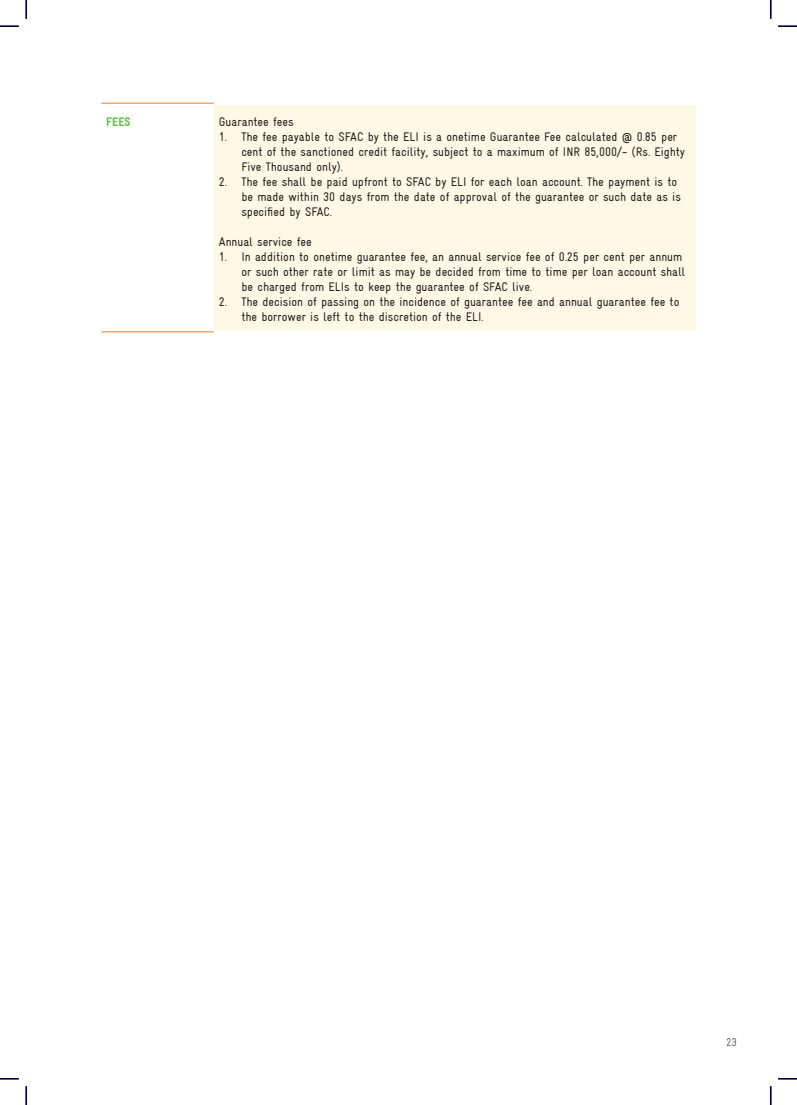
<style>
.page{position:relative;width:797px;height:1105px;background:#fff}
.page>*{position:absolute;margin:0;border:0;box-sizing:border-box;transform-origin:0 0}
.t1{font:condensed 12.5px/15px "Gravur";color:#221f1f}
.t2{font:900 condensed 12.5px "Gravur";color:#61bb45}
.t3{font:condensed 11.25px "Gravur";color:#626366}
</style>
<div class="page">
<div style="left:214px;top:103px;width:481px;height:229px;background:#fff8e5"></div>
<hr style="left:214px;top:101px;width:481px;height:4px;background:#fff">
<hr style="left:214px;top:330px;width:481px;height:4px;background:#fff">
<hr style="left:101px;top:103px;width:113px;height:1px;background:#f47820">
<hr style="left:101px;top:332px;width:113px;height:1px;background:#f47820">
<svg style="left:0;top:25px;width:19px;height:2px"></svg>
<svg style="left:778px;top:25px;width:19px;height:2px"></svg>
<svg style="left:0;top:1078px;width:19px;height:1px"></svg>
<svg style="left:778px;top:1078px;width:19px;height:1px"></svg>
<svg style="left:25px;top:0;width:2px;height:19px"></svg>
<svg style="left:25px;top:1086px;width:2px;height:19px"></svg>
<svg style="left:770px;top:0;width:1px;height:19px"></svg>
<svg style="left:770px;top:1086px;width:1px;height:19px"></svg>
<p class="t2" style="left:106px;top:116px;width:26px">FEES</p>
<p class="t1" style="left:219px;top:115px;width:76px">Guarantee fees</p>
<p class="t1" style="left:241px;top:130px;width:445px;text-indent:-22px">1. The fee payable to SFAC by the ELI is a onetime Guarantee Fee calculated @ 0.85 per cent of the sanctioned credit facility, subject to a maximum of INR 85,000/- (Rs. Eighty<br>Five Thousand only).</p>
<p class="t1" style="left:241px;top:175px;width:441px;text-indent:-22px">2. The fee shall be paid upfront to SFAC by ELI for each loan account. The payment is to be made within 30 days from the date of approval of the guarantee or such date as is specified by SFAC.</p>
<p class="t1" style="left:219px;top:235px;width:95px">Annual service fee</p>
<p class="t1" style="left:241px;top:250px;width:445px;text-indent:-22px">1. In addition to onetime guarantee fee, an annual service fee of 0.25 per cent per annum or such other rate or limit as may be decided from time to time per loan account shall be charged from ELIs to keep the guarantee of SFAC live.</p>
<p class="t1" style="left:241px;top:295px;width:439px;text-indent:-22px">2. The decision of passing on the incidence of guarantee fee and annual guarantee fee to the borrower is left to the discretion of the ELI.</p>
<p class="t3" style="left:726px;top:1035px;width:12px">23</p>
</div>
